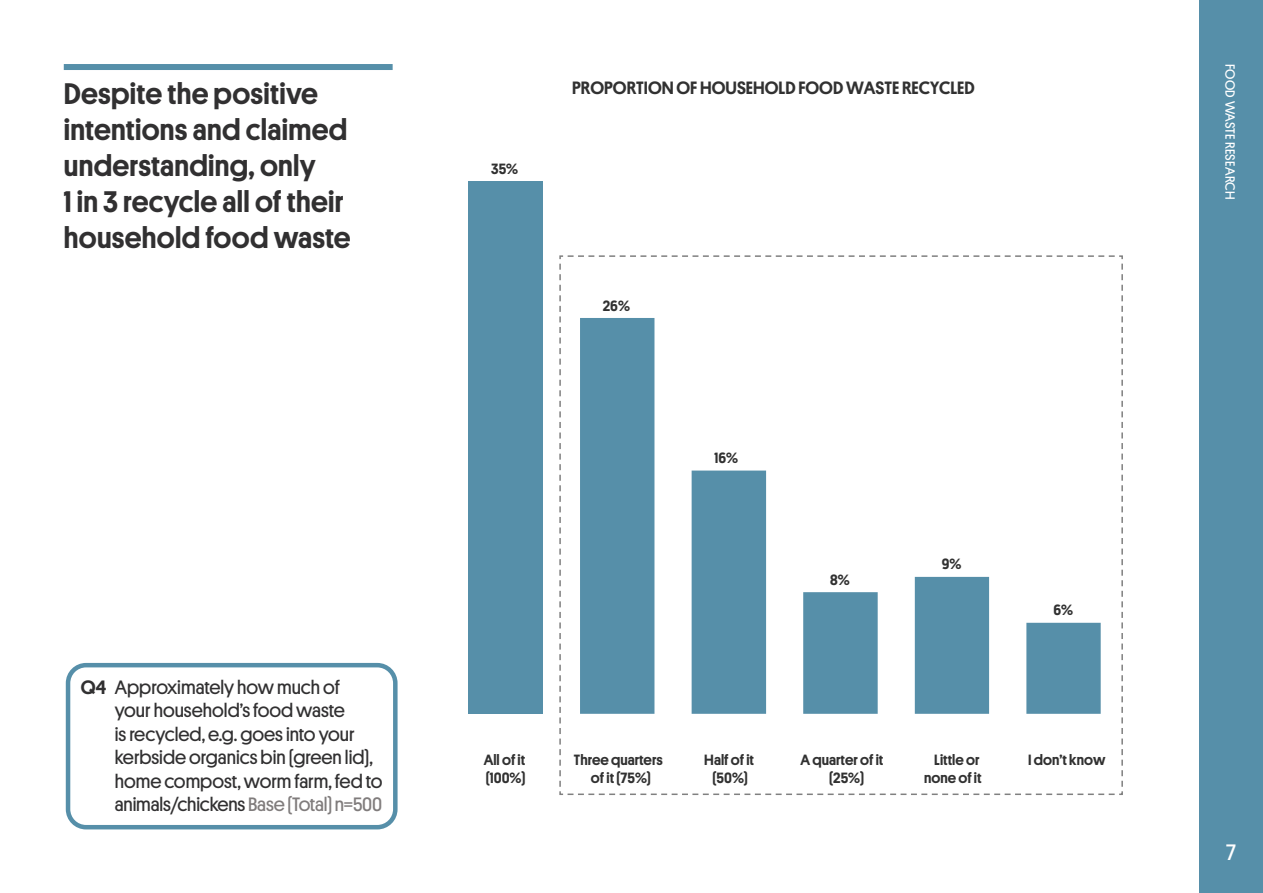
<style>
.page{position:relative;width:1263px;height:893px;background:#fff}
.page>*{position:absolute;margin:0;border:0;box-sizing:border-box;transform-origin:0 0}
.t1{font:500 30px/36px "Platform";letter-spacing:.01em;color:#313031}
.t2{font:22.5px "Platform";color:#fff}
.footerA{font:19.5px/23.4px "Platform";color:#313031}
.t3{font:500 18px "Platform";color:#313131}
.t4{font:500 15px/18px "Platform";color:#313131;text-align:center}
.t5{font:13.5px "Platform";letter-spacing:.02em;color:#fff}
.s1{font-weight:500}
.s2{color:#807c7c}
</style>
<div class="page">
<div style="left:1199px;top:0;width:64px;height:893px;background:#568fa9"></div>
<div style="left:64px;top:64px;width:329px;height:6px;background:#568fa9"></div>
<div style="left:66px;top:663px;width:332px;height:166px;border:4px solid #568fa9;border-radius:18px"></div>
<div style="left:468px;top:181px;width:75px;height:533px;background:#568fa9"></div>
<svg style="left:559px;top:255px;width:564px;height:540px"></svg>
<p class="t1" style="left:64px;top:74px;width:288px">Despite the positive intentions and claimed understanding, only<br>1 in 3 recycle all of their household food waste</p>
<p class="footerA" style="left:115px;top:674px;width:269px;text-indent:-34px"><span class="s1">Q4</span> Approximately how much of<br>your household’s food waste<br>is recycled, e.g. goes into your kerbside organics bin (green lid), home compost, worm farm, fed to animals/chickens <span class="s2">Base (Total) n=500</span></p>
<p class="t4" style="left:491px;top:158px;width:28px">35%</p>
<p class="t3" style="left:572px;top:75px;width:404px">PROPORTION OF HOUSEHOLD FOOD WASTE RECYCLED</p>
<p class="t4" style="left:603px;top:295px;width:29px">26%</p>
<p class="t4" style="left:714px;top:448px;width:25px">16%</p>
<p class="t4" style="left:830px;top:570px;width:21px">8%</p>
<p class="t4" style="left:942px;top:554px;width:21px">9%</p>
<p class="t4" style="left:1053px;top:600px;width:21px">6%</p>
<p class="t4" style="left:484px;top:750px;width:43px;text-align:left">All of it (100%)</p>
<p class="t4" style="left:574px;top:750px;width:90px">Three quarters of it (75%)</p>
<p class="t4" style="left:704px;top:750px;width:51px">Half of it (50%)</p>
<p class="t4" style="left:829px;top:750px;width:56px;text-align:left;text-indent:-29px">A quarter of it (25%)</p>
<p class="t4" style="left:924px;top:750px;width:59px">Little or none of it</p>
<p class="t4" style="left:1028px;top:750px;width:79px">I don’t know</p>
<p class="t5" style="left:1240px;top:64px;width:137px;rotate:90deg">FOOD WASTE RESEARCH</p>
<p class="t2" style="left:1226px;top:836px;width:12px">7</p>
</div>
